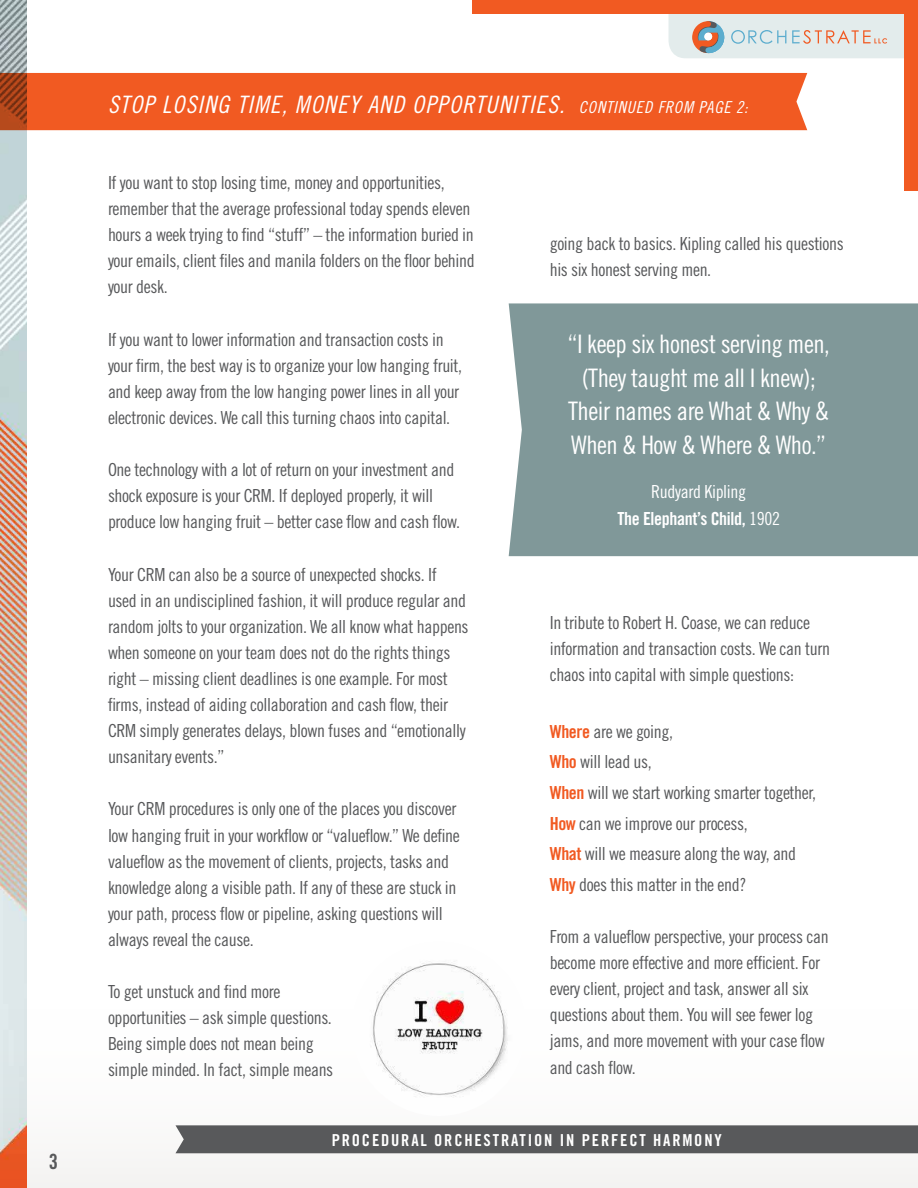
<style>
.page{position:relative;width:918px;height:1188px;background:#fff}
.page>*{position:absolute;margin:0;border:0;box-sizing:border-box;transform-origin:0 0}
.t1{font:25.5px/33.6px "Trade Gothic Cond Eighteen";letter-spacing:-.02em;color:#fff;text-align:center}
.t2{font:24px "Trade Gothic Cond Eighteen Obl";letter-spacing:.05em;color:#fff}
.t3{font:21px "Trade Gothic Bold Cond Twenty";color:#58595b}
.t4{font:18px/26.1px "Trade Gothic Cond Eighteen";letter-spacing:-.02em;color:#58595b}
.t5{font:18px "Trade Gothic Bold Cond Twenty";letter-spacing:-.02em;color:#fff}
.t6{font:18px "Trade Gothic Cond Eighteen";letter-spacing:-.02em;color:#fff}
.t7{font:16.5px "Trade Gothic Bold Cond Twenty";letter-spacing:.11em;color:#fff}
.s1{font-size:16.5px}
.s2{font-family:"Trade Gothic Cond Eighteen"}
.s3{font-family:"Trade Gothic Bold Cond Twenty";color:#f15a22}
</style>
<div class="page">
<img style="left:0;top:0;width:27px;height:1188px">
<div style="left:0;top:73px;width:807px;height:57px;background:#f15a22"></div>
<div style="left:176px;top:1125px;width:742px;height:28px;background:#58595b"></div>
<div style="left:904px;top:0;width:14px;height:190px;background:#f15a22"></div>
<div style="left:472px;top:0;width:446px;height:14px;background:#f15a22"></div>
<svg style="left:669px;top:14px;width:235px;height:44px;background:#dbdfdd"></svg>
<div style="left:879px;top:26px;width:11px;height:10px;background:#e3ecec"></div>
<div style="left:509px;top:303px;width:409px;height:253px;background:#809899"></div>
<img style="left:352px;top:942px;width:174px;height:174px;border-radius:87px">
<p class="t3" style="left:49px;top:1149px;width:11px">3</p>
<h2 class="t2" style="left:108px;top:90px;width:641px">STOP LOSING TIME, MONEY AND OPPOR TUNITIES. <span class="s1">CONTINUED FROM PAGE 2:</span></h2>
<p class="t4" style="left:108px;top:169px;width:368px">If you want to stop losing time, money and opportunities, remember that the average professional today spends eleven hours a week trying to find “stuff” – the information buried in your emails, client files and manila folders on the floor behind your desk.</p>
<p class="t4" style="left:108px;top:326px;width:356px">If you want to lower information and transaction costs in your firm, the best way is to organize your low hanging fruit, and keep away from the low hanging power lines in all your electronic devices. We call this turning chaos into capital.</p>
<p class="t4" style="left:108px;top:457px;width:354px">One technology with a lot of return on your investment and shock exposure is your CRM. If deployed properly, it will produce low hanging fruit – better case flow and cash flow.</p>
<p class="t4" style="left:108px;top:561px;width:362px">Your CRM can also be a source of unexpected shocks. If used in an undisciplined fashion, it will produce regular and random jolts to your organization. We all know what happens when someone on your team does not do the rights things right – missing client deadlines is one example. For most firms, instead of aiding collaboration and cash flow, their CRM simply generates delays, blown fuses and “emotionally unsanitary events.”</p>
<p class="t4" style="left:108px;top:796px;width:353px">Your CRM procedures is only one of the places you discover low hanging fruit in your workflow or “valueflow.” We define valueflow as the movement of clients, projects, tasks and knowledge along a visible path. If any of these are stuck in your path, process flow or pipeline, asking questions will always reveal the cause.</p>
<p class="t4" style="left:108px;top:979px;width:227px">To get unstuck and find more opportunities – ask simple questions.<br>Being simple does not mean being simple minded. In fact, simple means</p>
<p class="t4" style="left:550px;top:230px;width:296px">going back to basics. Kipling called his questions his six honest serving men.</p>
<h1 class="t1" style="left:568px;top:327px;width:264px">“I keep six honest serving men, (They taught me all I knew);<br>Their names are What &amp; Why &amp;<br>When &amp; How &amp; Where &amp; Who.”</h1>
<p class="t6" style="left:651px;top:481px;width:96px">Rudyard Kipling</p>
<p class="t5" style="left:617px;top:507px;width:164px">THE ELEPHANT’S CHILD, <span class="s2">1902</span></p>
<p class="t4" style="left:550px;top:609px;width:282px">In tribute to Robert H. Coase, we can reduce information and transaction costs. We can turn chaos into capital with simple questions:</p>
<p class="t4" style="left:550px;top:716px;width:268px;line-height:30.6px"><span class="s3">WHERE</span> are we going,<br><span class="s3">WHO</span> will lead us,<br><span class="s3">WHEN</span> will we start working smarter together,<br><span class="s3">HOW</span> can we improve our process,<br><span class="s3">WHAT</span> will we measure along the way, and<br><span class="s3">WHY</span> does this matter in the end?</p>
<p class="t4" style="left:550px;top:923px;width:281px">From a valueflow perspective, your process can become more effective and more efficient. For every client, project and task, answer all six questions about them. You will see fewer log jams, and more movement with your case flow and cash flow.</p>
<p class="t7" style="left:332px;top:1130px;width:391px">PROCEDURAL ORCHESTRATION IN PERFECT HARMONY</p>
</div>
